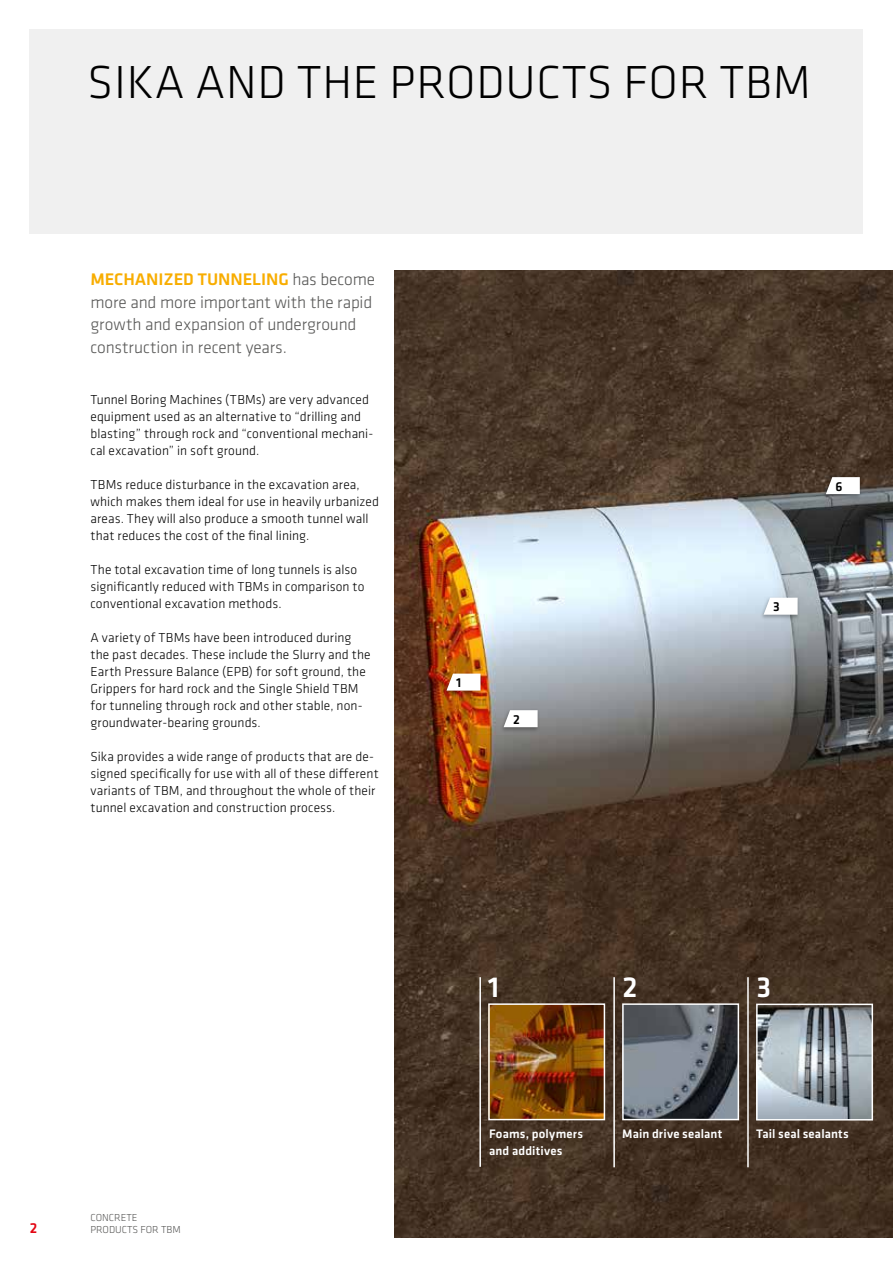
<style>
.page{position:relative;width:893px;height:1263px;background:#fff}
.page>*{position:absolute;margin:0;border:0;box-sizing:border-box;transform-origin:0 0}
.t1{font:300 48px "Klavika";letter-spacing:.015em;color:#000}
.t2{font:500 30px "Klavika";color:#fff}
.t3{font:300 17.4px/22.6px "Klavika";letter-spacing:-.01em;color:#575756}
.t4{font:500 15px "Klavika";color:#e30613}
.t5{font:300 13.5px/17px "Klavika";letter-spacing:.01em;color:#000}
.t6{font:500 13.5px "Klavika";color:#000}
.t7{font:500 12.75px "Klavika";letter-spacing:.015em;color:#fff}
.t8{font:300 10.5px/12.6px "Klavika";color:#575756}
.s1{font-weight:500;color:#f8ad00}
</style>
<div class="page">
<img style="left:394px;top:270px;width:499px;height:967px">
<div style="left:30px;top:30px;width:833px;height:204px;background:#ededed"></div>
<img style="left:491px;top:1006px;width:111px;height:111px">
<div style="left:488px;top:1003px;width:117px;height:117px;border:2px solid #fff"></div>
<img style="left:625px;top:1006px;width:111px;height:111px">
<div style="left:622px;top:1003px;width:117px;height:117px;border:2px solid #fff"></div>
<img style="left:759px;top:1006px;width:111px;height:111px">
<div style="left:756px;top:1003px;width:117px;height:117px;border:2px solid #fff"></div>
<div style="left:500px;top:709px;width:40px;height:24px;background:#000;opacity:.3"></div>
<svg style="left:504px;top:710px;width:34px;height:17px"></svg>
<div style="left:443px;top:672px;width:40px;height:24px;background:#000;opacity:.3"></div>
<svg style="left:446px;top:674px;width:34px;height:17px"></svg>
<div style="left:760px;top:596px;width:40px;height:24px;background:#000;opacity:.3"></div>
<svg style="left:764px;top:598px;width:34px;height:17px"></svg>
<div style="left:822px;top:475px;width:41px;height:25px;background:#000;opacity:.3"></div>
<svg style="left:826px;top:477px;width:34px;height:17px"></svg>
<hr style="left:747px;top:977px;width:2px;height:190px;background:#fff">
<hr style="left:613px;top:977px;width:2px;height:190px;background:#fff">
<hr style="left:479px;top:977px;width:2px;height:190px;background:#fff">
<h1 class="t1" style="left:87px;top:53px;width:725px">SIKA AND THE PRODUCTS FOR TBM</h1>
<p class="t3" style="left:91px;top:268px;width:286px"><span class="s1">MECHANIZED TUNNELING</span> has become more and more important with the rapid growth and expansion of underground construction in recent years.</p>
<p class="t5" style="left:91px;top:391px;width:284px">Tunnel Boring Machines (TBMs) are very advanced equipment used as an alternative to “drilling and blasting” through rock and “conventional mechani&shy;cal excavation” in soft ground.</p>
<p class="t5" style="left:91px;top:476px;width:290px">TBMs reduce disturbance in the excavation area, which makes them ideal for use in heavily urbanized areas. They will also produce a smooth tunnel wall that reduces the cost of the final lining.</p>
<p class="t5" style="left:91px;top:561px;width:275px">The total excavation time of long tunnels is also significantly reduced with TBMs in comparison to conventional excavation methods.</p>
<p class="t5" style="left:91px;top:629px;width:282px">A variety of TBMs have been introduced during the past decades. These include the Slurry and the Earth Pressure Balance (EPB) for soft ground, the Grippers for hard rock and the Single Shield TBM for tunneling through rock and other stable, non&shy;groundwater-bearing grounds.</p>
<p class="t5" style="left:91px;top:748px;width:290px">Sika provides a wide range of products that are de&shy;signed specifically for use with all of these different variants of TBM, and throughout the whole of their tunnel excavation and construction process.</p>
<p class="t4" style="left:30px;top:1218px;width:9px">2</p>
<p class="t8" style="left:91px;top:1211px;width:92px">CONCRETE<br>PRODUCTS FOR TBM</p>
<p class="t6" style="left:456px;top:673px;width:7px">1</p>
<p class="t6" style="left:513px;top:710px;width:8px">2</p>
<p class="t6" style="left:773px;top:598px;width:8px">3</p>
<p class="t6" style="left:835px;top:477px;width:9px">6</p>
<h2 class="t2" style="left:488px;top:966px;width:13px">1</h2>
<h2 class="t2" style="left:622px;top:966px;width:17px">2</h2>
<h2 class="t2" style="left:757px;top:966px;width:16px">3</h2>
<p class="t7" style="left:489px;top:1125px;width:95px">Foams, polymers</p>
<p class="t7" style="left:756px;top:1125px;width:94px">Tail seal sealants</p>
<p class="t7" style="left:489px;top:1142px;width:75px">and additives</p>
<p class="t7" style="left:622px;top:1125px;width:102px">Main drive sealant</p>
</div>
